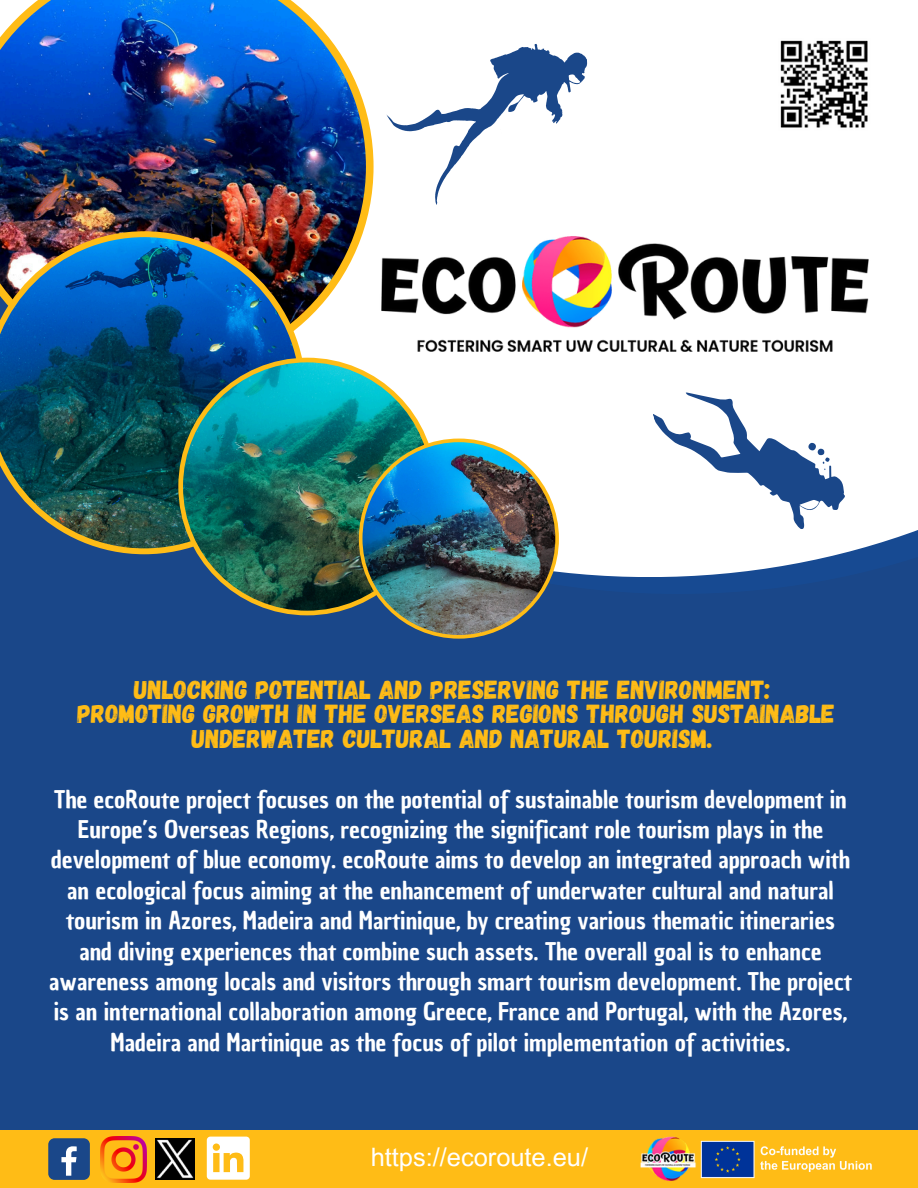
<style>
.page{position:relative;width:918px;height:1188px;background:#1a4789}
.page>*{position:absolute;margin:0;border:0;box-sizing:border-box;transform-origin:0 0}
.t1{font:26.1px/24.8px "Gagalin";color:#ffbc16;text-align:center}
.t2{font:25.35px "Arial MT Pro";color:#fff}
.t3{font:23.85px/30.3px "Chau Philomene One";color:#fff;text-align:center}
</style>
<div class="page">
<div style="left:0;top:0;width:918px;height:577px;background:#fff"></div>
<img style="left:0;top:0;width:374px;height:358px">
<img style="left:0;top:231px;width:306px;height:323px">
<img style="left:178px;top:358px;width:249px;height:257px">
<div style="left:0;top:1131px;width:918px;height:57px;background:#ffbc16"></div>
<img style="left:381px;top:236px;width:488px;height:116px">
<svg style="left:386px;top:44px;width:202px;height:161px"></svg>
<svg style="left:653px;top:392px;width:198px;height:165px"></svg>
<img style="left:638px;top:1130px;width:61px;height:51px">
<img style="left:700px;top:1140px;width:172px;height:39px">
<div style="left:48px;top:1138px;width:42px;height:42px;background:#1a4789;border-radius:6px"></div>
<svg style="left:61px;top:1146px;width:16px;height:30px"></svg>
<img style="left:100px;top:1136px;width:46px;height:46px">
<img style="left:155px;top:1139px;width:40px;height:40px">
<svg style="left:207px;top:1137px;width:43px;height:42px"></svg>
<img style="left:780px;top:40px;width:88px;height:88px">
<img style="left:359px;top:439px;width:200px;height:200px">
<p class="t1" style="left:77px;top:676px;width:759px">UNLOCKING POTENTIAL AND PRESERVING THE ENVIRONMENT:<br>PROMOTING GROWTH IN THE OVERSEAS REGIONS THROUGH SUSTAINABLE<br>UNDERWATER CULTURAL AND NATURAL TOURISM.</p>
<p class="t3" style="left:49px;top:784px;width:804px">The ecoRoute project focuses on the potential of sustainable tourism development in Europe’s Overseas Regions, recognizing the significant role tourism plays in the development of blue economy. ecoRoute aims to develop an integrated approach with an ecological focus aiming at the enhancement of underwater cultural and natural tourism in Azores, Madeira and Martinique, by creating various thematic itineraries and diving experiences that combine such assets. The overall goal is to enhance awareness among locals and visitors through smart tourism development. The project is an international collaboration among Greece, France and Portugal, with the Azores, Madeira and Martinique as the focus of pilot implementation of activities.</p>
<p class="t2" style="left:371px;top:1148px;width:219px">https://ecoroute.eu/</p>
</div>
